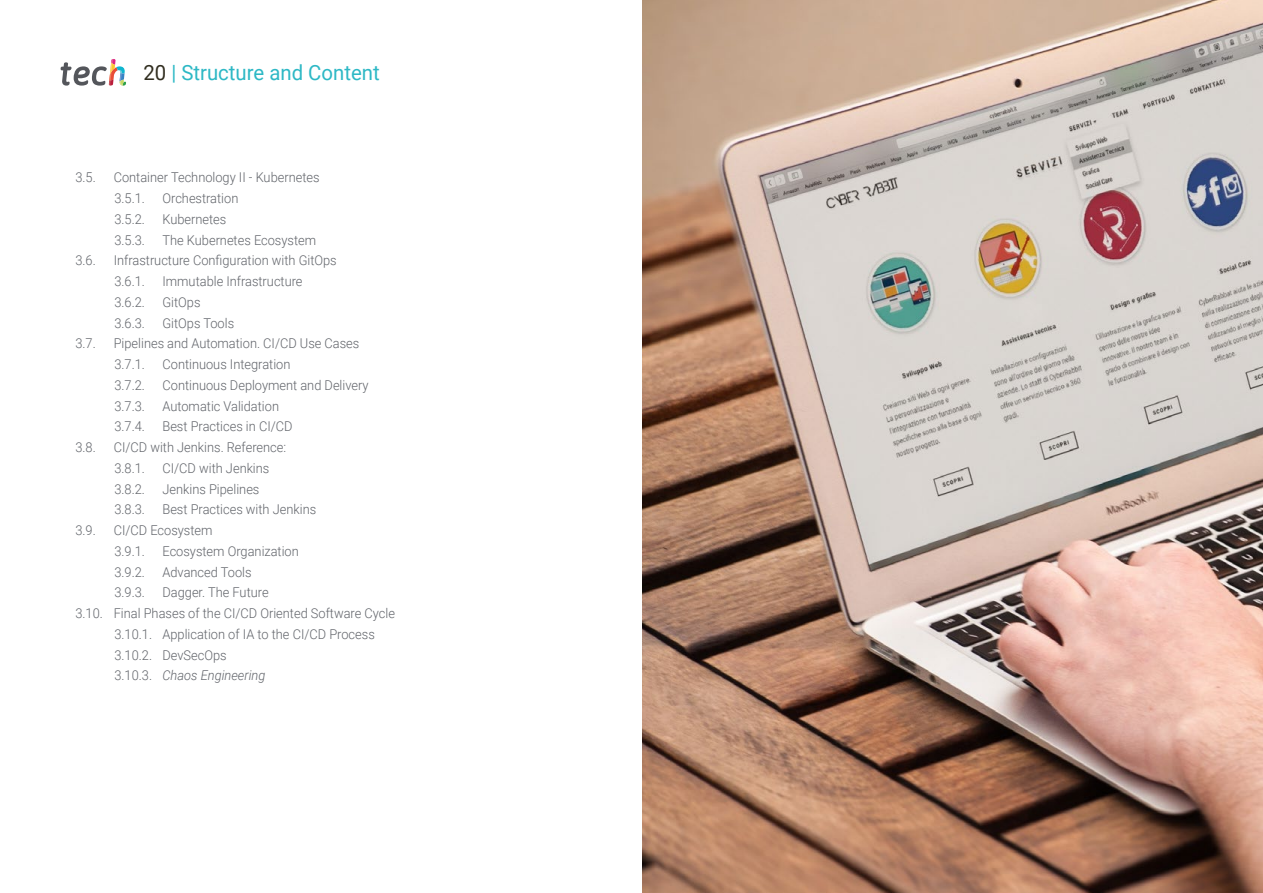
<style>
.page{position:relative;width:1263px;height:893px;background:#fff}
.page>*{position:absolute;margin:0;border:0;box-sizing:border-box;transform-origin:0 0}
.t1{font:21px "Roboto";color:#2db8c5}
.t2{font:300 13.5px/20.7px "Roboto";color:#61646a;scale:.95 1}
.t3{font:italic 300 13.5px "Roboto";color:#61646a;scale:.95 1}
.s1{color:#312e20}
.s2{font-style:normal}
</style>
<div class="page">
<svg style="left:61px;top:59px;width:65px;height:27px"></svg>
<img style="left:642px;top:0;width:621px;height:893px">
<h1 class="t1" style="left:144px;top:57px;width:238px"><span class="s1">20</span> | Structure and Content</h1>
<p class="t2" style="left:75px;top:167px;width:23px">3.5.</p>
<p class="t2" style="left:114px;top:167px;width:218px">Container Technology II - Kubernetes<br>3.5.1.</p>
<p class="t2" style="left:162px;top:187px;width:81px">Orchestration</p>
<p class="t2" style="left:114px;top:208px;width:34px">3.5.2.</p>
<p class="t2" style="left:162px;top:208px;width:69px">Kubernetes</p>
<p class="t2" style="left:114px;top:229px;width:34px">3.5.3.</p>
<p class="t2" style="left:162px;top:229px;width:163px">The Kubernetes Ecosystem</p>
<p class="t2" style="left:75px;top:250px;width:23px">3.6.</p>
<p class="t2" style="left:114px;top:250px;width:236px">Infrastructure Configuration with GitOps<br>3.6.1.</p>
<p class="t2" style="left:162px;top:270px;width:149px">Immutable Infrastructure</p>
<p class="t2" style="left:114px;top:291px;width:34px">3.6.2.</p>
<p class="t2" style="left:162px;top:291px;width:42px">GitOps</p>
<p class="t2" style="left:114px;top:312px;width:34px">3.6.3.</p>
<p class="t2" style="left:162px;top:312px;width:77px">GitOps Tools</p>
<p class="t2" style="left:75px;top:333px;width:23px">3.7.</p>
<p class="t2" style="left:114px;top:333px;width:260px">Pipelines and Automation. CI/CD Use Cases<br>3.7.1.</p>
<p class="t2" style="left:162px;top:353px;width:136px">Continuous Integration</p>
<p class="t2" style="left:114px;top:374px;width:34px">3.7.2.</p>
<p class="t2" style="left:162px;top:374px;width:218px">Continuous Deployment and Delivery</p>
<p class="t2" style="left:114px;top:395px;width:34px">3.7.3.</p>
<p class="t2" style="left:162px;top:395px;width:124px">Automatic Validation</p>
<p class="t2" style="left:114px;top:416px;width:34px">3.7.4.</p>
<p class="t2" style="left:162px;top:416px;width:138px">Best Practices in CI/CD</p>
<p class="t2" style="left:75px;top:436px;width:23px">3.8.</p>
<p class="t2" style="left:114px;top:436px;width:183px">CI/CD with Jenkins. Reference:<br>3.8.1.</p>
<p class="t2" style="left:162px;top:457px;width:114px">CI/CD with Jenkins</p>
<p class="t2" style="left:114px;top:478px;width:34px">3.8.2.</p>
<p class="t2" style="left:162px;top:478px;width:104px">Jenkins Pipelines</p>
<p class="t2" style="left:114px;top:499px;width:34px">3.8.3.</p>
<p class="t2" style="left:162px;top:499px;width:163px">Best Practices with Jenkins</p>
<p class="t2" style="left:75px;top:519px;width:23px">3.9.</p>
<p class="t2" style="left:114px;top:519px;width:106px">CI/CD Ecosystem<br>3.9.1.</p>
<p class="t2" style="left:162px;top:540px;width:145px">Ecosystem Organization</p>
<p class="t2" style="left:114px;top:561px;width:34px">3.9.2.</p>
<p class="t2" style="left:162px;top:561px;width:95px">Advanced Tools</p>
<p class="t2" style="left:114px;top:582px;width:34px">3.9.3.</p>
<p class="t2" style="left:162px;top:582px;width:113px">Dagger. The Future</p>
<p class="t2" style="left:75px;top:602px;width:338px">3.10. Final Phases of the CI/CD Oriented Software Cycle</p>
<p class="t2" style="left:114px;top:623px;width:276px">3.10.1. Application of IA to the CI/CD Process</p>
<p class="t2" style="left:114px;top:644px;width:120px">3.10.2. DevSecOps</p>
<p class="t3" style="left:114px;top:666px;width:160px"><span class="s2">3.10.3.</span> Chaos Engineering</p>
</div>
